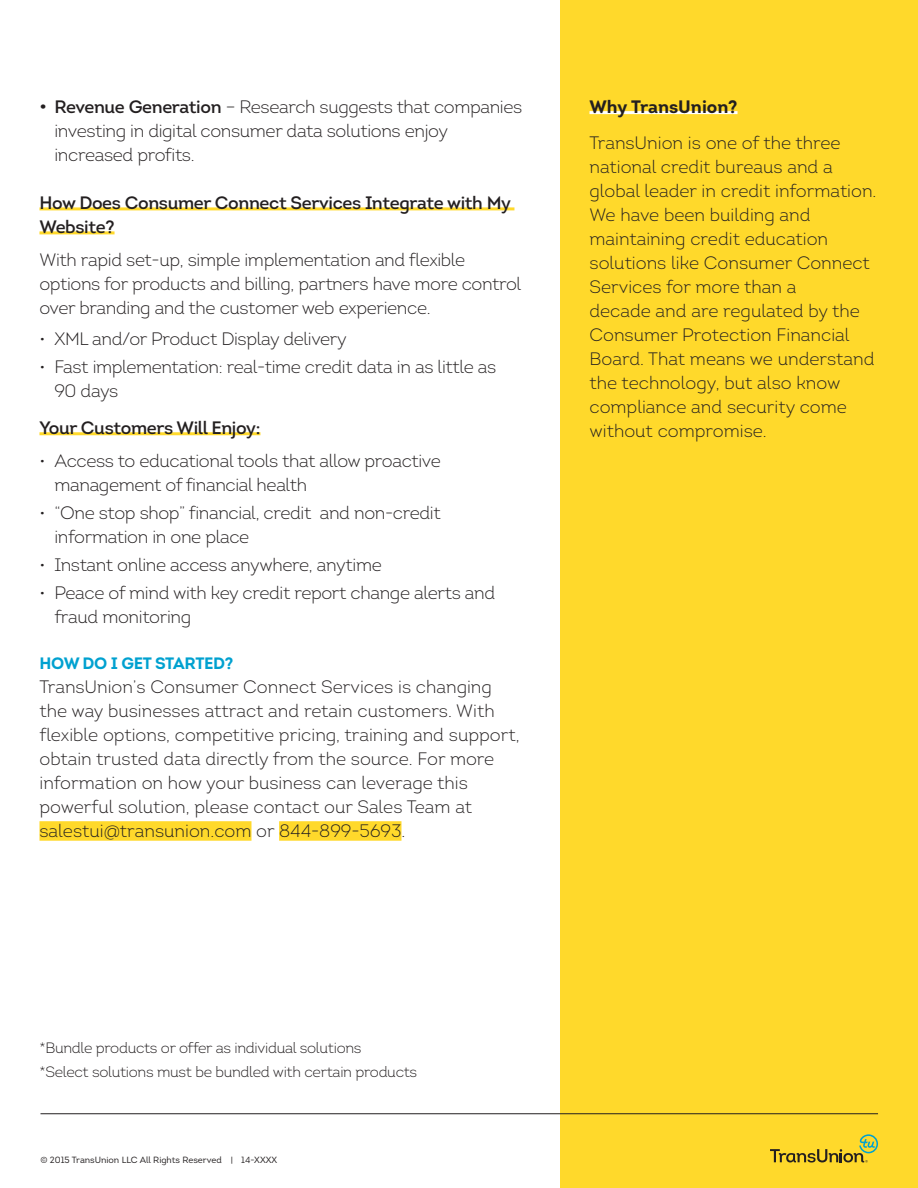
<style>
.page{position:relative;width:918px;height:1188px;background:#fff}
.page>*{position:absolute;margin:0;border:0;box-sizing:border-box;transform-origin:0 0}
.t1{font:300 18px/24px "Intro";letter-spacing:-.015em;color:#231f20}
.t2{font:600 18px/24px "Intro";letter-spacing:-.02em;color:#231f20}
.t3{font:700 18px "Intro";color:#231f20}
.t4{font:16.5px "Intro Bold Caps";letter-spacing:-.02em;color:#00a1d0}
.t5{font:300 15px/24px "Intro";letter-spacing:-.02em;color:#231f20}
.t6{font:9px "Intro";color:#231f20}
.s1{font-weight:600}
.s2{font-size:16.5px}
</style>
<div class="page">
<hr style="left:39px;top:207px;width:475px;height:3px;background:#ffd92b">
<hr style="left:39px;top:231px;width:76px;height:3px;background:#ffd92b">
<hr style="left:39px;top:432px;width:221px;height:3px;background:#ffd92b">
<div style="left:39px;top:821px;width:212px;height:20px;background:#ffd92b"></div>
<div style="left:279px;top:821px;width:122px;height:20px;background:#ffd92b"></div>
<div style="left:561px;top:0;width:357px;height:1188px;background:#ffd92b"></div>
<hr style="left:590px;top:111px;width:148px;height:3px;background:#fff">
<hr style="left:40px;top:1113px;width:838px;height:1px;background:#231f20">
<svg style="left:770px;top:1134px;width:108px;height:29px"></svg>
<p class="t1" style="left:54px;top:94px;width:469px;text-indent:-15px"><span class="s1">• Revenue Generation</span> – Research suggests that companies investing in digital consumer data solutions enjoy increased profits.</p>
<p class="t2" style="left:39px;top:191px;width:473px">How Does Consumer Connect Services Integrate with My<br>Website?</p>
<p class="t1" style="left:39px;top:248px;width:483px">With rapid set-up, simple implementation and flexible options for products and billing, partners have more control over branding and the customer web experience.</p>
<p class="t1" style="left:39px;top:326px;width:309px"><span class="s2">•</span> XML and/or Product Display delivery</p>
<p class="t1" style="left:54px;top:354px;width:443px;text-indent:-15px"><span class="s2">•</span> Fast implementation: real-time credit data in as little as<br>90 days</p>
<p class="t2" style="left:39px;top:415px;width:222px">Your Customers Will Enjoy:</p>
<p class="t1" style="left:54px;top:448px;width:388px;text-indent:-15px"><span class="s2">•</span> Access to educational tools that allow proactive management of financial health</p>
<p class="t1" style="left:54px;top:501px;width:388px;text-indent:-15px"><span class="s2">•</span> “One stop shop” financial, credit and non-credit information in one place</p>
<p class="t1" style="left:39px;top:553px;width:344px"><span class="s2">•</span> Instant online access anywhere, anytime</p>
<p class="t1" style="left:54px;top:581px;width:442px;text-indent:-15px"><span class="s2">•</span> Peace of mind with key credit report change alerts and fraud monitoring</p>
<p class="t4" style="left:39px;top:653px;width:196px">HOW DO I GET STARTED?</p>
<p class="t1" style="left:39px;top:675px;width:482px">TransUnion’s Consumer Connect Services is changing the way businesses attract and retain customers. With flexible options, competitive pricing, training and support, obtain trusted data directly from the source. For more information on how your business can leverage this powerful solution, please contact our Sales Team at salestui@transunion.com or 844-899-5693.</p>
<p class="t3" style="left:590px;top:95px;width:150px">Why TransUnion?</p>
<p class="t1" style="left:590px;top:131px;width:288px">TransUnion is one of the three national credit bureaus and a global leader in credit information.<br>We have been building and maintaining credit education solutions like Consumer Connect<br>Services for more than a<br>decade and are regulated by the<br>Consumer Protection Financial<br>Board. That means we understand the technology, but also know compliance and security come without compromise.</p>
<p class="t5" style="left:39px;top:1036px;width:379px">*Bundle products or offer as individual solutions<br>*Select solutions must be bundled with certain products</p>
<p class="t6" style="left:40px;top:1154px;width:238px">© 2015 TransUnion LLC All Rights Reserved | 14-XXXX</p>
</div>
